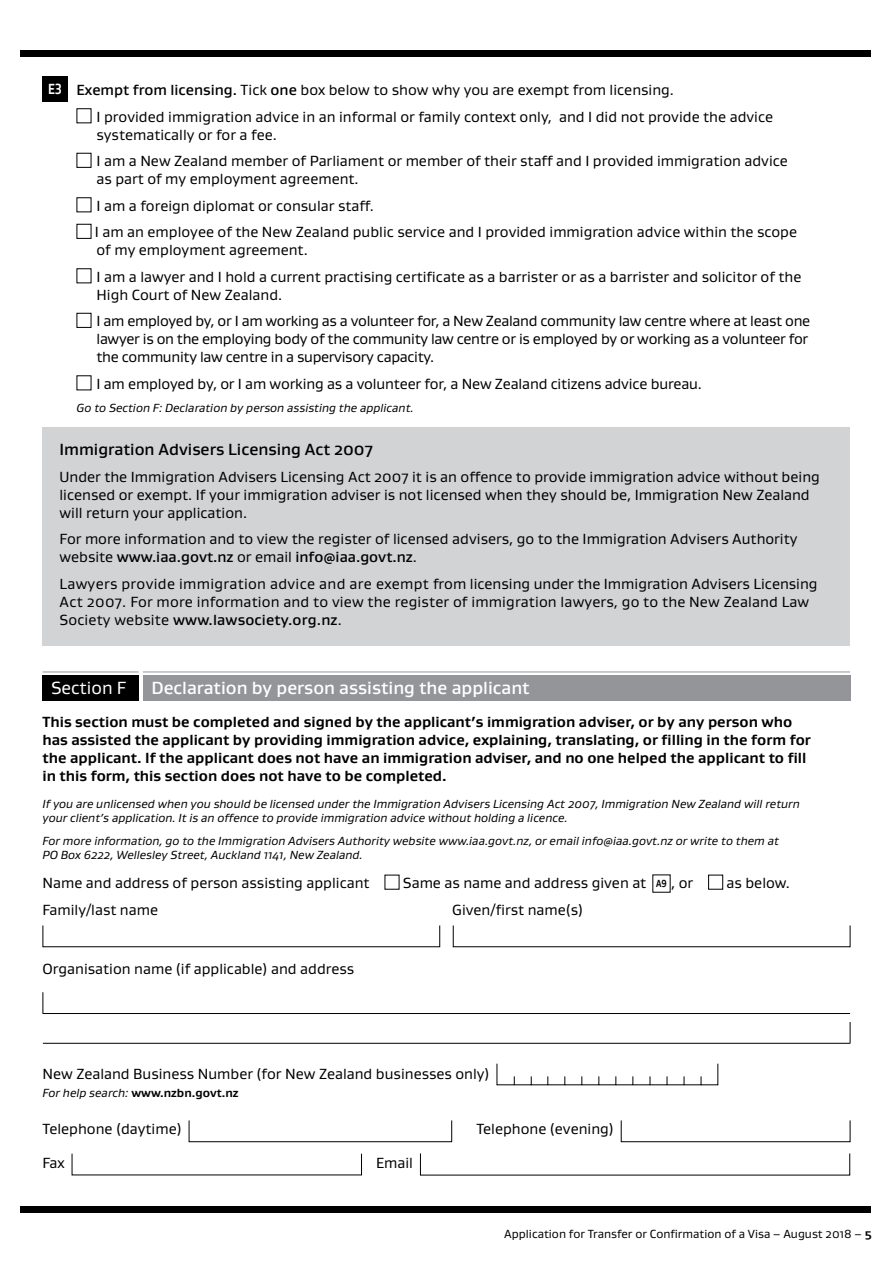
<style>
.page{position:relative;width:893px;height:1263px;background:#fff}
.page>*{position:absolute;margin:0;border:0;box-sizing:border-box;transform-origin:0 0}
.t1{font:500 18px "Gustan";color:#fff}
.t2{font:18px "Gustan";color:#fff}
.t3{font:500 16.5px "Gustan";color:#000}
.t4{font:15px/26.5px "Gustan";color:#000}
.t5{font:700 15px/18px "Gustan";color:#000}
.t6{font:15px/26.5px "Gustan";letter-spacing:-.02em;color:#000}
.t7{font:italic 12px/14.4px "Gustan";color:#000}
.t8{font:12px "Gustan";color:#000}
.t9{font:700 12px "Gustan";color:#000}
.s1{font-weight:700;color:#fff}
.s2{font-weight:500}
.s3{font-weight:700;font-size:10.5px}
.s4{font-weight:400;font-style:italic}
.s5{font-weight:700}
</style>
<div class="page">
<div style="left:20px;top:50px;width:850px;height:7px;background:#000"></div>
<div style="left:20px;top:1206px;width:850px;height:7px;background:#000"></div>
<div style="left:43px;top:76px;width:25px;height:25px;background:#000"></div>
<div style="left:77px;top:108px;width:14px;height:15px;border:1px solid #000"></div>
<div style="left:77px;top:153px;width:14px;height:15px;border:1px solid #000"></div>
<div style="left:77px;top:224px;width:14px;height:15px;border:1px solid #000"></div>
<div style="left:77px;top:313px;width:14px;height:15px;border:1px solid #000"></div>
<div style="left:43px;top:427px;width:807px;height:219px;background:#d1d3d4"></div>
<div style="left:43px;top:675px;width:96px;height:25px;background:#000"></div>
<hr style="left:43px;top:672px;width:96px;height:1px;background:#939598">
<div style="left:143px;top:675px;width:707px;height:25px;background:#939598"></div>
<hr style="left:143px;top:672px;width:707px;height:1px;background:#939598">
<div style="left:708px;top:875px;width:15px;height:14px;border:1px solid #000"></div>
<svg style="left:43px;top:992px;width:1px;height:21px"></svg>
<hr style="left:43px;top:1013px;width:807px;height:1px;background:#000">
<svg style="left:850px;top:1022px;width:1px;height:21px"></svg>
<hr style="left:43px;top:1043px;width:807px;height:1px;background:#000">
<svg style="left:496px;top:1063px;width:223px;height:22px"></svg>
<div style="left:189px;top:1120px;width:263px;height:22px;border:1px solid #000"></div>
<div style="left:621px;top:1120px;width:229px;height:22px;border:1px solid #000"></div>
<svg style="left:420px;top:1153px;width:430px;height:23px"></svg>
<p class="t4" style="left:97px;top:76px;width:678px;text-indent:-48px"><span class="s1">E3</span> <span class="s2">Exempt from licensing.</span> Tick <span class="s2">one</span> box below to show why you are exempt from licensing.<br>I provided immigration advice in an informal or family context only, and I did not provide the advice</p>
<p class="t4" style="left:97px;top:121px;width:693px">systematically or for a fee.<br>I am a New Zealand member of Parliament or member of their staff and I provided immigration advice</p>
<p class="t4" style="left:95px;top:165px;width:704px">as part of my employment agreement.<br>I am a foreign diplomat or consular staff.<br>I am an employee of the New Zealand public service and I provided immigration advice within the scope</p>
<p class="t4" style="left:97px;top:236px;width:706px">of my employment agreement.<br>I am a lawyer and I hold a current practising certificate as a barrister or as a barrister and solicitor of the</p>
<p class="t6" style="left:97px;top:281px;width:715px">High Court of New Zealand.<br>I am employed by, or I am working as a volunteer for, a New Zealand community law centre where at least one</p>
<p class="t6" style="left:97px;top:330px;width:713px;line-height:18px">lawyer is on the employing body of the community law centre or is employed by or working as a volunteer for the community law centre in a supervisory capacity.</p>
<p class="t4" style="left:97px;top:370px;width:607px">I am employed by, or I am working as a volunteer for, a New Zealand citizens advice bureau.</p>
<p class="t7" style="left:77px;top:400px;width:339px">Go to Section F: Declaration by person assisting the applicant.</p>
<p class="t3" style="left:60px;top:439px;width:315px">Immigration Advisers Licensing Act 2007</p>
<p class="t4" style="left:60px;top:467px;width:762px;line-height:18px">Under the Immigration Advisers Licensing Act 2007 it is an offence to provide immigration advice without being licensed or exempt. If your immigration adviser is not licensed when they should be, Immigration New Zealand will return your application.</p>
<p class="t4" style="left:60px;top:529px;width:740px;line-height:18px">For more information and to view the register of licensed advisers, go to the Immigration Advisers Authority website <span class="s2">www.iaa.govt.nz</span> or email <span class="s2">info@iaa.govt.nz</span>.</p>
<p class="t4" style="left:60px;top:574px;width:760px;line-height:18px">Lawyers provide immigration advice and are exempt from licensing under the Immigration Advisers Licensing<br>Act 2007. For more information and to view the register of immigration lawyers, go to the New Zealand Law<br>Society website <span class="s2">www.lawsociety.org.nz</span>.</p>
<p class="t2" style="left:51px;top:676px;width:77px">Section F</p>
<p class="t1" style="left:151px;top:676px;width:380px">Declaration by person assisting the applicant</p>
<p class="t5" style="left:43px;top:712px;width:770px">This section must be completed and signed by the applicant’s immigration adviser, or by any person who has assisted the applicant by providing immigration advice, explaining, translating, or filling in the form for the applicant. If the applicant does not have an immigration adviser, and no one helped the applicant to fill in this form, this section does not have to be completed.</p>
<p class="t7" style="left:43px;top:796px;width:759px">If you are unlicensed when you should be licensed under the Immigration Advisers Licensing Act 2007, Immigration New Zealand will return your client’s application. It is an offence to provide immigration advice without holding a licence.</p>
<p class="t7" style="left:43px;top:833px;width:738px">For more information, go to the Immigration Advisers Authority website www.iaa.govt.nz, or email info@iaa.govt.nz or write to them at<br>PO Box 6222, Wellesley Street, Auckland 1141, New Zealand.</p>
<p class="t4" style="left:43px;top:869px;width:329px">Name and address of person assisting applicant</p>
<p class="t4" style="left:403px;top:869px;width:292px">Same as name and address given at <span class="s3">A9</span> , or</p>
<p class="t4" style="left:727px;top:869px;width:65px">as below.</p>
<p class="t4" style="left:43px;top:896px;width:117px">Family/last name</p>
<p class="t4" style="left:452px;top:896px;width:133px">Given/first name(s)</p>
<p class="t4" style="left:43px;top:955px;width:313px">Organisation name (if applicable) and address</p>
<p class="t4" style="left:43px;top:1060px;width:448px">New Zealand Business Number (for New Zealand businesses only)</p>
<p class="t9" style="left:43px;top:1085px;width:197px"><span class="s4">For help search:</span> www.nzbn.govt.nz</p>
<p class="t4" style="left:43px;top:1115px;width:141px">Telephone (daytime)</p>
<p class="t4" style="left:476px;top:1115px;width:139px">Telephone (evening)</p>
<p class="t4" style="left:43px;top:1149px;width:24px">Fax</p>
<p class="t4" style="left:376px;top:1149px;width:39px">Email</p>
<p class="t8" style="left:504px;top:1226px;width:369px">Application for Transfer or Confirmation of a Visa – August 2018 – <span class="s5">5</span></p>
</div>
